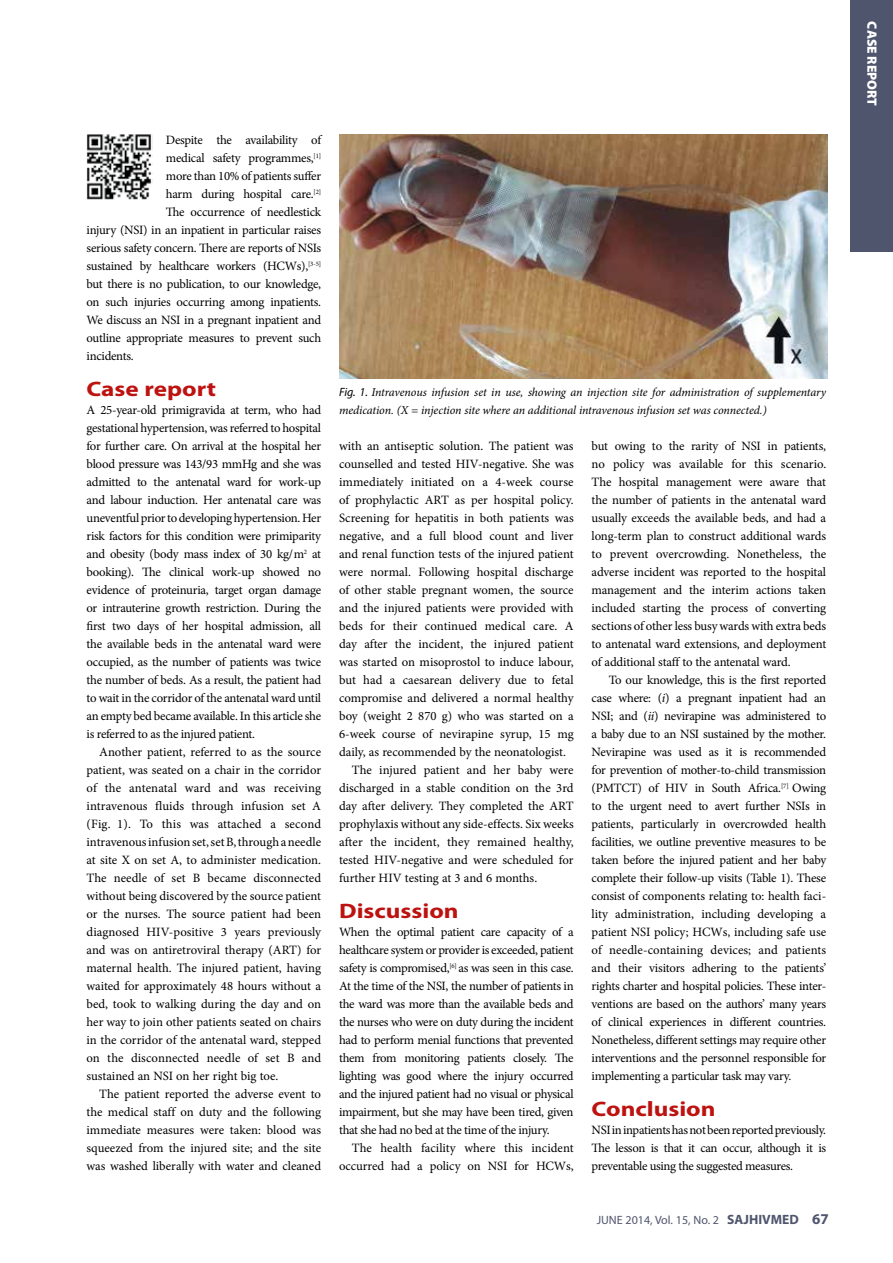
<style>
.page{position:relative;width:893px;height:1263px;background:#fff}
.page>*{position:absolute;margin:0;border:0;box-sizing:border-box;transform-origin:0 0}
.t1{font:700 21px "Myriad Pro";color:#bd1310;scale:1.2 1}
.t2{font:900 13.5px "Myriad Pro";color:#fff}
.t3{font:12.75px/18px "Minion Pro";letter-spacing:-.01em;color:#000;text-align:justify}
.t4{font:12.75px "Minion Pro";letter-spacing:.01em;color:#000}
.t5{font:italic 12px/18px "Minion Pro";letter-spacing:-.01em;color:#000}
.t6{font:12px "Myriad Pro";color:#4f556d}
.s1{font-family:"Myriad Pro"}
.s2{font-style:italic}
.s3{font-weight:700;font-size:13.5px}
.s4{font-weight:700;font-size:15px}
</style>
<div class="page">
<div style="left:850px;top:0;width:43px;height:252px;background:#4f556d"></div>
<img style="left:86px;top:134px;width:67px;height:66px">
<img style="left:340px;top:135px;width:488px;height:243px">
<p class="t3" style="left:166px;top:131px;width:157px">Despite the availability of</p>
<p class="t3" style="left:166px;top:149px;width:157px">medical safety programmes,<sup>[1]</sup></p>
<p class="t3" style="left:166px;top:167px;width:157px">more than 10% of patients suffer</p>
<p class="t3" style="left:166px;top:185px;width:157px">harm during hospital care.<sup>[2]</sup></p>
<p class="t3" style="left:166px;top:203px;width:157px">The occurrence of needlestick</p>
<p class="t3" style="left:87px;top:221px;width:236px">injury (NSI) in an inpatient in particular raises</p>
<p class="t3" style="left:87px;top:239px;width:236px">serious safety concern. There are reports of NSIs</p>
<p class="t3" style="left:87px;top:257px;width:236px">sustained by healthcare workers (HCWs),<sup>[3-5]</sup></p>
<p class="t3" style="left:87px;top:275px;width:236px">but there is no publication, to our knowledge,</p>
<p class="t3" style="left:87px;top:293px;width:236px">on such injuries occurring among inpatients.</p>
<p class="t3" style="left:87px;top:311px;width:236px">We discuss an NSI in a pregnant inpatient and</p>
<p class="t3" style="left:87px;top:329px;width:236px">outline appropriate measures to prevent such</p>
<p class="t3" style="left:87px;top:347px;width:49px">incidents.</p>
<h1 class="t1" style="left:87px;top:377px;width:109px">Case report</h1>
<p class="t3" style="left:87px;top:401px;width:236px">A 25-year-old primigravida at term, who had gestational hypertension, was referred to hospital for further care. On arrival at the hospital her blood pressure was 143/93 mmHg and she was admitted to the antenatal ward for work-up and labour induction. Her antenatal care was uneventful prior to developing hypertension. Her risk factors for this condition were primiparity and obesity (body mass index of 30 kg/m<sup>2</sup> at booking). The clinical work-up showed no evidence of proteinuria, target organ damage or intrauterine growth restriction. During the first two days of her hospital admission, all the available beds in the antenatal ward were occupied, as the number of patients was twice the number of beds. As a result, the patient had to wait in the corridor of the antenatal ward until an empty bed became available. In this article she is referred to as the injured patient.</p>
<p class="t3" style="left:87px;top:743px;width:236px;text-indent:13px">Another patient, referred to as the source patient, was seated on a chair in the corridor of the antenatal ward and was receiving intravenous fluids through infusion set A (Fig. 1). To this was attached a second intravenous infusion set, set B, through a needle at site X on set A, to administer medication.<br>The needle of set B became disconnected without being discovered by the source patient or the nurses. The source patient had been diagnosed HIV-positive 3 years previously and was on antiretroviral therapy (ART) for maternal health. The injured patient, having waited for approximately 48 hours without a bed, took to walking during the day and on her way to join other patients seated on chairs in the corridor of the antenatal ward, stepped on the disconnected needle of set B and sustained an NSI on her right big toe.</p>
<p class="t3" style="left:87px;top:1085px;width:236px;text-indent:13px">The patient reported the adverse event to the medical staff on duty and the following immediate measures were taken: blood was squeezed from the injured site; and the site was washed liberally with water and cleaned</p>
<p class="t5" style="left:339px;top:383px;width:489px"><span class="s1">Fig. 1.</span> Intravenous infusion set in use, showing an injection site for administration of supplementary medication. (X = injection site where an additional intravenous infusion set was connected.)</p>
<p class="t3" style="left:339px;top:437px;width:236px">with an antiseptic solution. The patient was</p>
<p class="t3" style="left:339px;top:455px;width:236px">counselled and tested HIV-negative. She was</p>
<p class="t3" style="left:339px;top:473px;width:236px">immediately initiated on a 4-week course</p>
<p class="t3" style="left:339px;top:491px;width:236px">of prophylactic ART as per hospital policy.</p>
<p class="t3" style="left:339px;top:509px;width:236px">Screening for hepatitis in both patients was</p>
<p class="t3" style="left:339px;top:527px;width:236px">negative, and a full blood count and liver</p>
<p class="t3" style="left:339px;top:545px;width:236px">and renal function tests of the injured patient</p>
<p class="t3" style="left:339px;top:563px;width:236px">were normal. Following hospital discharge</p>
<p class="t3" style="left:339px;top:581px;width:236px">of other stable pregnant women, the source</p>
<p class="t3" style="left:339px;top:599px;width:236px">and the injured patients were provided with</p>
<p class="t4" style="left:339px;top:618px;width:236px">beds for their continued medical care. A</p>
<p class="t3" style="left:339px;top:635px;width:236px">day after the incident, the injured patient</p>
<p class="t3" style="left:339px;top:653px;width:236px">was started on misoprostol to induce labour,</p>
<p class="t3" style="left:339px;top:671px;width:236px">but had a caesarean delivery due to fetal</p>
<p class="t3" style="left:339px;top:689px;width:236px">compromise and delivered a normal healthy</p>
<p class="t3" style="left:339px;top:707px;width:236px">boy (weight 2 870 g) who was started on a</p>
<p class="t3" style="left:339px;top:725px;width:236px">6-week course of nevirapine syrup, 15 mg</p>
<p class="t3" style="left:339px;top:743px;width:228px">daily, as recommended by the neonatologist.</p>
<p class="t3" style="left:352px;top:761px;width:223px">The injured patient and her baby were</p>
<p class="t3" style="left:339px;top:779px;width:236px">discharged in a stable condition on the 3rd</p>
<p class="t3" style="left:339px;top:797px;width:236px">day after delivery. They completed the ART</p>
<p class="t3" style="left:339px;top:815px;width:236px">prophylaxis without any side-effects. Six weeks</p>
<p class="t4" style="left:339px;top:834px;width:236px">after the incident, they remained healthy,</p>
<p class="t3" style="left:339px;top:851px;width:236px">tested HIV-negative and were scheduled for</p>
<p class="t3" style="left:339px;top:869px;width:200px">further HIV testing at 3 and 6 months.</p>
<h1 class="t1" style="left:339px;top:899px;width:101px">Discussion</h1>
<p class="t3" style="left:339px;top:923px;width:236px">When the optimal patient care capacity of a healthcare system or provider is exceeded, patient safety is compromised,<sup>[6]</sup> as was seen in this case.<br>At the time of the NSI, the number of patients in the ward was more than the available beds and the nurses who were on duty during the incident had to perform menial functions that prevented them from monitoring patients closely. The lighting was good where the injury occurred and the injured patient had no visual or physical impairment, but she may have been tired, given that she had no bed at the time of the injury.</p>
<p class="t3" style="left:339px;top:1139px;width:236px;text-align:right">The health facility where this incident occurred had a policy on NSI for HCWs,</p>
<p class="t3" style="left:592px;top:437px;width:236px">but owing to the rarity of NSI in patients, no policy was available for this scenario.<br>The hospital management were aware that the number of patients in the antenatal ward usually exceeds the available beds, and had a long-term plan to construct additional wards to prevent overcrowding. Nonetheless, the adverse incident was reported to the hospital management and the interim actions taken included starting the process of converting sections of other less busy wards with extra beds to antenatal ward extensions, and deployment of additional staff to the antenatal ward.</p>
<p class="t3" style="left:592px;top:671px;width:236px;text-indent:17px">To our knowledge, this is the first reported case where: (<span class="s2">i</span>) a pregnant inpatient had an NSI; and (<span class="s2">ii</span>) nevirapine was administered to a baby due to an NSI sustained by the mother.<br>Nevirapine was used as it is recommended for prevention of mother-to-child transmission (PMTCT) of HIV in South Africa.<sup>[7]</sup> Owing to the urgent need to avert further NSIs in patients, particularly in overcrowded health facilities, we outline preventive measures to be taken before the injured patient and her baby complete their follow-up visits (Table 1). These consist of components relating to: health faci&shy;lity administration, including developing a patient NSI policy; HCWs, including safe use of needle-containing devices; and patients and their visitors adhering to the patients’ rights charter and hospital policies. These inter&shy;ventions are based on the authors’ many years of clinical experiences in different countries.<br>Nonetheless, different settings may require other interventions and the personnel responsible for implementing a particular task may vary.</p>
<h1 class="t1" style="left:592px;top:1097px;width:105px">Conclusion</h1>
<p class="t3" style="left:592px;top:1121px;width:236px">NSI in inpatients has not been reported previously.<br>The lesson is that it can occur, although it is preventable using the suggested measures.</p>
<p class="t6" style="left:597px;top:1213px;width:234px">JUNE 2014, Vol. 15, No. 2 <span class="s3">SAJHIVMED</span> <span class="s4">67</span></p>
<p class="t2" style="left:880px;top:21px;width:86px;rotate:90deg">CASE REPORT</p>
</div>
